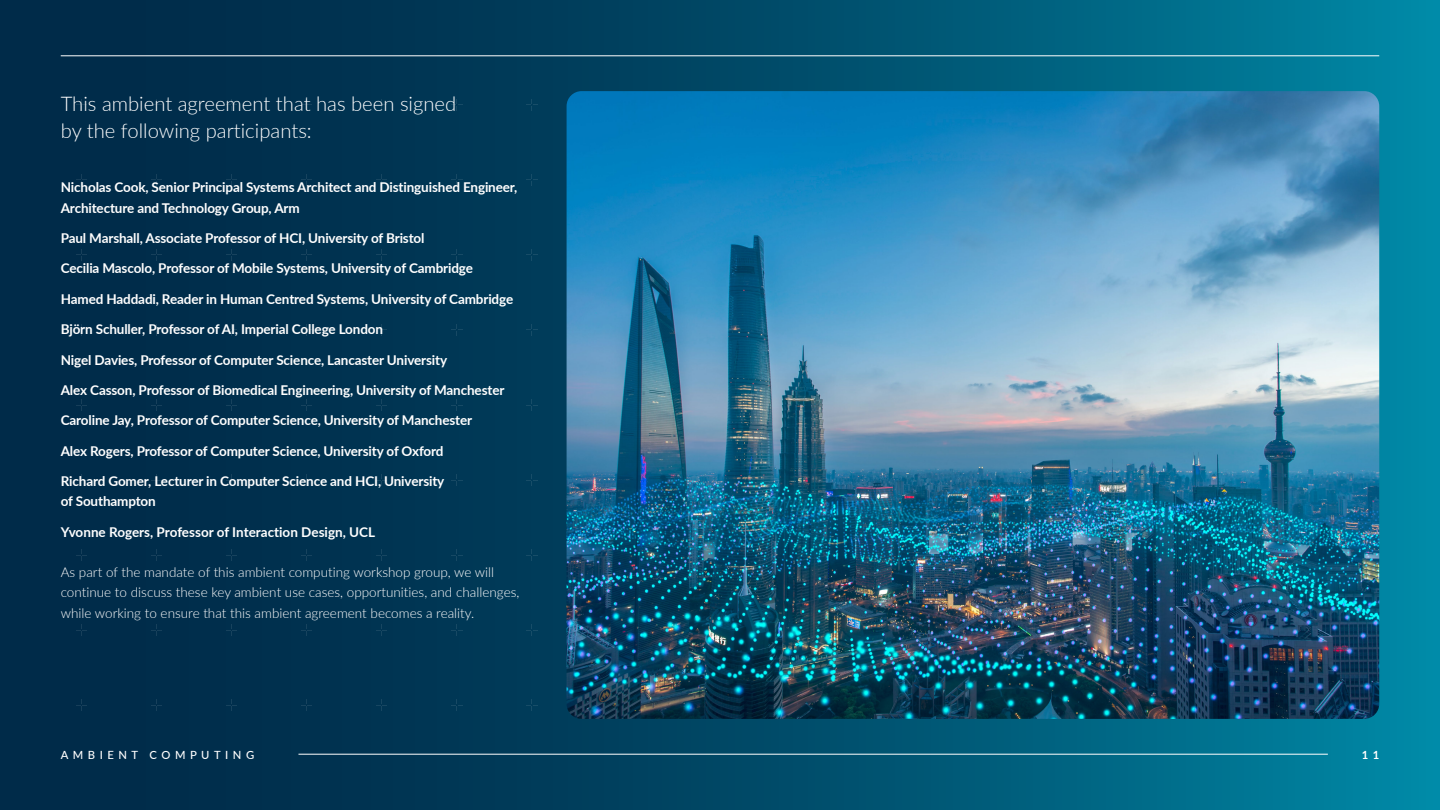
<style>
.page{position:relative;width:1440px;height:810px;background:#fff}
.page>*{position:absolute;margin:0;border:0;box-sizing:border-box;transform-origin:0 0}
.t1{font:300 20.25px/27px "Lato";color:#fff}
.t2{font:700 13.5px/20.2px "Lato";letter-spacing:-.01em;color:#fff}
.t3{font:300 13.5px/20.2px "Lato";color:#fff}
.t4{font:500 11.25px "Lato";letter-spacing:.4em;color:#fff}
.t5{font:700 11.25px "Lato";color:#fff}
</style>
<div class="page">
<div style="left:0;top:0;width:1440px;height:810px;background:linear-gradient(to right,#001d3b,#007f9c)"></div>
<hr style="left:61px;top:56px;width:1318px;height:1px;background:#fff">
<hr style="left:298px;top:754px;width:1030px;height:1px;background:#fff">
<svg style="left:76px;top:99px;width:11px;height:12px"></svg>
<svg style="left:151px;top:99px;width:11px;height:12px"></svg>
<svg style="left:226px;top:99px;width:11px;height:12px"></svg>
<svg style="left:301px;top:99px;width:11px;height:12px"></svg>
<svg style="left:376px;top:99px;width:11px;height:12px"></svg>
<svg style="left:451px;top:99px;width:11px;height:12px"></svg>
<svg style="left:526px;top:99px;width:11px;height:12px"></svg>
<svg style="left:76px;top:174px;width:11px;height:12px"></svg>
<svg style="left:151px;top:174px;width:11px;height:12px"></svg>
<svg style="left:226px;top:174px;width:11px;height:12px"></svg>
<svg style="left:301px;top:174px;width:11px;height:12px"></svg>
<svg style="left:376px;top:174px;width:11px;height:12px"></svg>
<svg style="left:451px;top:174px;width:11px;height:12px"></svg>
<svg style="left:526px;top:174px;width:11px;height:12px"></svg>
<svg style="left:76px;top:249px;width:11px;height:12px"></svg>
<svg style="left:151px;top:249px;width:11px;height:12px"></svg>
<svg style="left:226px;top:249px;width:11px;height:12px"></svg>
<svg style="left:301px;top:249px;width:11px;height:12px"></svg>
<svg style="left:376px;top:249px;width:11px;height:12px"></svg>
<svg style="left:451px;top:249px;width:11px;height:12px"></svg>
<svg style="left:526px;top:249px;width:11px;height:12px"></svg>
<svg style="left:76px;top:324px;width:11px;height:12px"></svg>
<svg style="left:151px;top:324px;width:11px;height:12px"></svg>
<svg style="left:226px;top:324px;width:11px;height:12px"></svg>
<svg style="left:301px;top:324px;width:11px;height:12px"></svg>
<svg style="left:376px;top:324px;width:11px;height:12px"></svg>
<svg style="left:451px;top:324px;width:11px;height:12px"></svg>
<svg style="left:526px;top:324px;width:11px;height:12px"></svg>
<svg style="left:76px;top:399px;width:11px;height:12px"></svg>
<svg style="left:151px;top:399px;width:11px;height:12px"></svg>
<svg style="left:226px;top:399px;width:11px;height:12px"></svg>
<svg style="left:301px;top:399px;width:11px;height:12px"></svg>
<svg style="left:376px;top:399px;width:11px;height:12px"></svg>
<svg style="left:451px;top:399px;width:11px;height:12px"></svg>
<svg style="left:526px;top:399px;width:11px;height:12px"></svg>
<svg style="left:76px;top:474px;width:11px;height:12px"></svg>
<svg style="left:151px;top:474px;width:11px;height:12px"></svg>
<svg style="left:226px;top:474px;width:11px;height:12px"></svg>
<svg style="left:301px;top:474px;width:11px;height:12px"></svg>
<svg style="left:376px;top:474px;width:11px;height:12px"></svg>
<svg style="left:451px;top:474px;width:11px;height:12px"></svg>
<svg style="left:526px;top:474px;width:11px;height:12px"></svg>
<svg style="left:76px;top:549px;width:11px;height:12px"></svg>
<svg style="left:151px;top:549px;width:11px;height:12px"></svg>
<svg style="left:226px;top:549px;width:11px;height:12px"></svg>
<svg style="left:301px;top:549px;width:11px;height:12px"></svg>
<svg style="left:376px;top:549px;width:11px;height:12px"></svg>
<svg style="left:451px;top:549px;width:11px;height:12px"></svg>
<svg style="left:526px;top:549px;width:11px;height:12px"></svg>
<svg style="left:76px;top:624px;width:11px;height:12px"></svg>
<svg style="left:151px;top:624px;width:11px;height:12px"></svg>
<svg style="left:226px;top:624px;width:11px;height:12px"></svg>
<svg style="left:301px;top:624px;width:11px;height:12px"></svg>
<svg style="left:376px;top:624px;width:11px;height:12px"></svg>
<svg style="left:451px;top:624px;width:11px;height:12px"></svg>
<svg style="left:526px;top:624px;width:11px;height:12px"></svg>
<svg style="left:76px;top:699px;width:11px;height:12px"></svg>
<svg style="left:151px;top:699px;width:11px;height:12px"></svg>
<svg style="left:226px;top:699px;width:11px;height:12px"></svg>
<svg style="left:301px;top:699px;width:11px;height:12px"></svg>
<svg style="left:376px;top:699px;width:11px;height:12px"></svg>
<svg style="left:451px;top:699px;width:11px;height:12px"></svg>
<svg style="left:526px;top:699px;width:11px;height:12px"></svg>
<img style="left:567px;top:91px;width:812px;height:628px">
<h1 class="t1" style="left:61px;top:90px;width:397px">This ambient agreement that has been signed by the following participants:</h1>
<p class="t2" style="left:61px;top:177px;width:458px">Nicholas Cook, Senior Principal Systems Architect and Distinguished Engineer,<br>Architecture and Technology Group, Arm</p>
<p class="t2" style="left:61px;top:227px;width:365px">Paul Marshall, Associate Professor of HCI, University of Bristol</p>
<p class="t2" style="left:61px;top:258px;width:414px">Cecilia Mascolo, Professor of Mobile Systems, University of Cambridge</p>
<p class="t2" style="left:61px;top:288px;width:454px">Hamed Haddadi, Reader in Human Centred Systems, University of Cambridge</p>
<p class="t2" style="left:61px;top:318px;width:324px">Björn Schuller, Professor of AI, Imperial College London</p>
<p class="t2" style="left:61px;top:349px;width:388px">Nigel Davies, Professor of Computer Science, Lancaster University</p>
<p class="t2" style="left:61px;top:379px;width:445px">Alex Casson, Professor of Biomedical Engineering, University of Manchester</p>
<p class="t2" style="left:61px;top:410px;width:413px">Caroline Jay, Professor of Computer Science, University of Manchester</p>
<p class="t2" style="left:61px;top:440px;width:384px">Alex Rogers, Professor of Computer Science, University of Oxford</p>
<p class="t2" style="left:61px;top:470px;width:385px">Richard Gomer, Lecturer in Computer Science and HCI, University of Southampton</p>
<p class="t2" style="left:61px;top:521px;width:316px">Yvonne Rogers, Professor of Interaction Design, UCL</p>
<p class="t3" style="left:61px;top:562px;width:460px">As part of the mandate of this ambient computing workshop group, we will continue to discuss these key ambient use cases, opportunities, and challenges, while working to ensure that this ambient agreement becomes a reality.</p>
<p class="t4" style="left:61px;top:747px;width:195px">AMBIENT COMPUTING</p>
<p class="t5" style="left:1362px;top:747px;width:19px">1 1</p>
</div>
